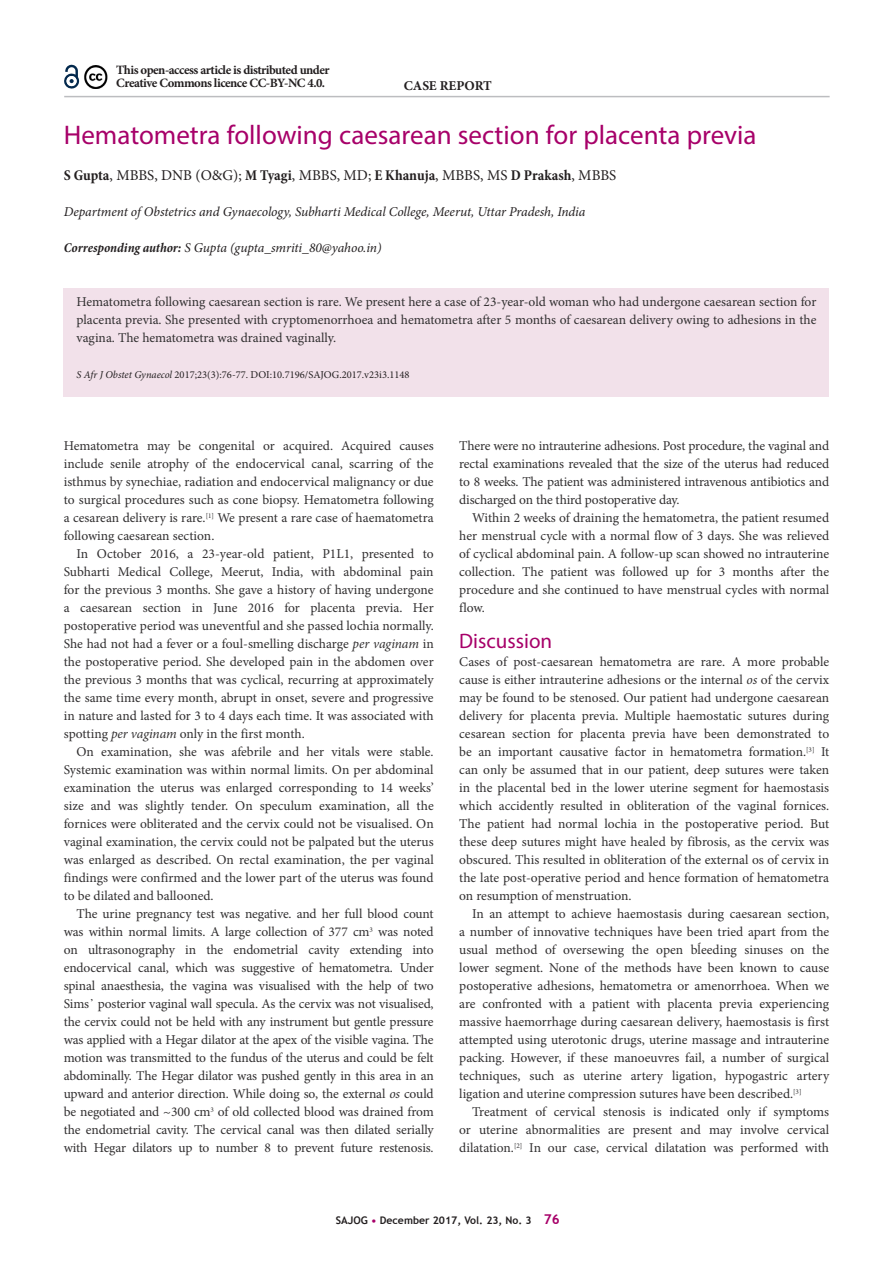
<style>
.page{position:relative;width:893px;height:1263px;background:#fff}
.page>*{position:absolute;margin:0;border:0;box-sizing:border-box;transform-origin:0 0}
.A_HEAD{font:27px "Myriad Pro";color:#a70169}
.B_HEAD{font:21px "Myriad Pro";color:#a70169}
.AUTHORS_NAME{font:15px "Minion Pro";color:#231f20}
.BODY_TEXT_INDENT{font:13.5px/18px "Minion Pro";letter-spacing:-.005em;color:#312f30;text-align:justify}
.BODY_TEXT{font:13.5px/18px "Minion Pro";color:#312f30;text-align:justify}
.AUTHOR_DETAILS{font:italic 13.5px "Minion Pro";letter-spacing:-.005em;color:#231f20}
.CORRESPONDING_AUTHOR{font:italic 13.5px "Minion Pro";letter-spacing:-.01em;color:#231f20}
.t1{font:700 13.5px "Minion Pro";letter-spacing:-.005em;color:#231f20}
.BODY_TEXT_1ST_PARAGR{font:700 12.75px/13.5px "Minion Pro";letter-spacing:-.04em;color:#231f20}
.S_AFR_MED{font:10.5px "Minion Pro";color:#231f20}
.t2{font:700 10.5px "Trebuchet MS";color:#231f20}
.s1{font-weight:700;font-stretch:condensed}
.s2{font-weight:700}
.s3{font-style:italic}
.s4{color:#a70169}
.s5{font-size:13.5px;color:#a70169}
</style>
<div class="page">
<hr style="left:64px;top:96px;width:766px;height:1px;background:#bcbdc0">
<div style="left:64px;top:288px;width:765px;height:108px;background:#f2e1ea"></div>
<svg style="left:64px;top:64px;width:16px;height:25px"></svg>
<img style="left:84px;top:65px;width:24px;height:23px">
<p class="BODY_TEXT_1ST_PARAGR" style="left:116px;top:63px;width:215px">This open-access article is distributed under<br>Creative Commons licence CC-BY-NC 4.0.</p>
<p class="t1" style="left:404px;top:76px;width:90px">CASE REPORT</p>
<h1 class="A_HEAD" style="left:64px;top:118px;width:694px">Hematometra following caesarean section for placenta previa</h1>
<p class="AUTHORS_NAME" style="left:64px;top:165px;width:554px"><span class="s1">S Gupta</span>, MBBS, DNB (O&amp;G); <span class="s1">M Tyagi</span>, MBBS, MD; <span class="s1">E Khanuja</span>, MBBS, MS <span class="s1">D Prakash</span>, MBBS</p>
<p class="AUTHOR_DETAILS" style="left:64px;top:202px;width:523px">Department of Obstetrics and Gynaecology, Subharti Medical College, Meerut, Uttar Pradesh, India</p>
<p class="CORRESPONDING_AUTHOR" style="left:64px;top:238px;width:319px"><span class="s1">Corresponding author</span><span class="s2">:</span> S Gupta (gupta_smriti_80@yahoo.in)</p>
<p class="BODY_TEXT" style="left:77px;top:293px;width:741px">Hematometra following caesarean section is rare. We present here a case of 23-year-old woman who had undergone caesarean section for placenta previa. She presented with cryptomenorrhoea and hematometra after 5 months of caesarean delivery owing to adhesions in the vagina. The hematometra was drained vaginally.</p>
<p class="S_AFR_MED" style="left:77px;top:368px;width:335px"><span class="s3">S Afr J Obstet Gynaecol</span> 2017;23(3):76-77. DOI:10.7196/SAJOG.2017.v23i3.1148</p>
<p class="BODY_TEXT" style="left:64px;top:437px;width:371px">Hematometra may be congenital or acquired. Acquired causes include senile atrophy of the endocervical canal, scarring of the isthmus by synechiae, radiation and endocervical malignancy or due to surgical procedures such as cone biopsy. Hematometra following a cesarean delivery is rare.<sup>[1]</sup> We present a rare case of haematometra following caesarean section.</p>
<p class="BODY_TEXT_INDENT" style="left:64px;top:545px;width:371px;text-indent:13px">In October 2016, a 23-year-old patient, P1L1, presented to Subharti Medical College, Meerut, India, with abdominal pain for the previous 3 months. She gave a history of having undergone a caesarean section in June 2016 for placenta previa. Her postoperative period was uneventful and she passed lochia normally.<br>She had not had a fever or a foul-smelling discharge <span class="s3">per vaginam</span> in the postoperative period. She developed pain in the abdomen over the previous 3 months that was cyclical, recurring at approximately the same time every month, abrupt in onset, severe and progressive in nature and lasted for 3 to 4 days each time. It was associated with spotting <span class="s3">per vaginam</span> only in the first month.</p>
<p class="BODY_TEXT_INDENT" style="left:64px;top:743px;width:371px;text-indent:13px">On examination, she was afebrile and her vitals were stable.<br>Systemic examination was within normal limits. On per abdominal examination the uterus was enlarged corresponding to 14 weeks’ size and was slightly tender. On speculum examination, all the fornices were obliterated and the cervix could not be visualised. On vaginal examination, the cervix could not be palpated but the uterus was enlarged as described. On rectal examination, the per vaginal findings were confirmed and the lower part of the uterus was found to be dilated and ballooned.</p>
<p class="BODY_TEXT_INDENT" style="left:64px;top:905px;width:371px;text-indent:13px">The urine pregnancy test was negative. and her full blood count was within normal limits. A large collection of 377 cm<sup>3</sup> was noted on ultrasonography in the endometrial cavity extending into endocervical canal, which was suggestive of hematometra. Under spinal anaesthesia, the vagina was visualised with the help of two Sims᾽ posterior vaginal wall specula. As the cervix was not visualised, the cervix could not be held with any instrument but gentle pressure was applied with a Hegar dilator at the apex of the visible vagina. The motion was transmitted to the fundus of the uterus and could be felt abdominally. The Hegar dilator was pushed gently in this area in an upward and anterior direction. While doing so, the external <span class="s3">os</span> could be negotiated and ~300 cm<sup>3</sup> of old collected blood was drained from the endometrial cavity. The cervical canal was then dilated serially with Hegar dilators up to number 8 to prevent future restenosis.</p>
<p class="BODY_TEXT_INDENT" style="left:459px;top:437px;width:371px">There were no intrauterine adhesions. Post procedure, the vaginal and rectal examinations revealed that the size of the uterus had reduced to 8 weeks. The patient was administered intravenous antibiotics and discharged on the third postoperative day.</p>
<p class="BODY_TEXT_INDENT" style="left:459px;top:509px;width:371px;text-indent:13px">Within 2 weeks of draining the hematometra, the patient resumed her menstrual cycle with a normal flow of 3 days. She was relieved of cyclical abdominal pain. A follow-up scan showed no intrauterine collection. The patient was followed up for 3 months after the procedure and she continued to have menstrual cycles with normal flow.</p>
<h2 class="B_HEAD" style="left:459px;top:628px;width:94px">Discussion</h2>
<p class="BODY_TEXT" style="left:459px;top:653px;width:371px">Cases of post-caesarean hematometra are rare. A more probable cause is either intrauterine adhesions or the internal <span class="s3">os</span> of the cervix may be found to be stenosed. Our patient had undergone caesarean delivery for placenta previa. Multiple haemostatic sutures during cesarean section for placenta previa have been demonstrated to be an important causative factor in hematometra formation.<sup>[3]</sup> It can only be assumed that in our patient, deep sutures were taken in the placental bed in the lower uterine segment for haemostasis which accidently resulted in obliteration of the vaginal fornices.<br>The patient had normal lochia in the postoperative period. But these deep sutures might have healed by fibrosis, as the cervix was obscured. This resulted in obliteration of the external os of cervix in the late post-operative period and hence formation of hematometra on resumption of menstruation.</p>
<p class="BODY_TEXT_INDENT" style="left:459px;top:905px;width:371px;text-indent:13px">In an attempt to achieve haemostasis during caesarean section, a number of innovative techniques have been tried apart from the usual method of oversewing the open bĺeeding sinuses on the lower segment. None of the methods have been known to cause postoperative adhesions, hematometra or amenorrhoea. When we are confronted with a patient with placenta previa experiencing massive haemorrhage during caesarean delivery, haemostasis is first attempted using uterotonic drugs, uterine massage and intrauterine packing. However, if these manoeuvres fail, a number of surgical techniques, such as uterine artery ligation, hypogastric artery ligation and uterine compression sutures have been described.<sup>[3]</sup></p>
<p class="BODY_TEXT_INDENT" style="left:459px;top:1103px;width:371px;text-indent:13px">Treatment of cervical stenosis is indicated only if symptoms or uterine abnormalities are present and may involve cervical dilatation.<sup>[2]</sup> In our case, cervical dilatation was performed with</p>
<p class="t2" style="left:336px;top:1214px;width:225px">SAJOG <span class="s4">•</span> December 2017, Vol. 23, No. 3 <span class="s5">76</span></p>
</div>
